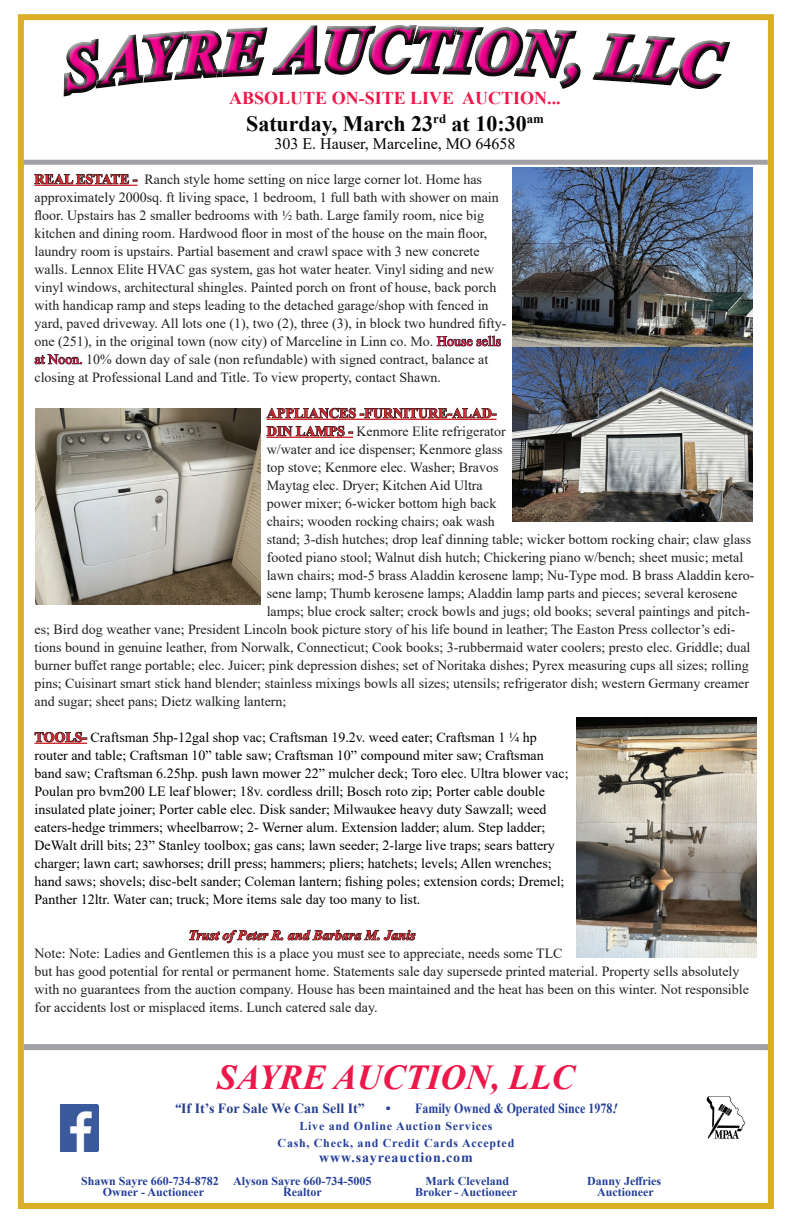
<style>
.page{position:relative;width:792px;height:1224px;background:#fff}
.page>*{position:absolute;margin:0;border:0;box-sizing:border-box;transform-origin:0 0}
.t1{font:italic 700 61.7px "Times New Roman";color:#ed028c}
.t2{font:italic 700 35px "Times New Roman";color:#ed1749}
.t3{font:700 22px "Times New Roman";color:#040503}
.t4{font:700 18px "Times New Roman";color:#ed1749}
.t5{font:16px "Times New Roman";color:#040503}
.t6{font:14px/18px "Times New Roman";color:#231f20}
.t7{font:14px/18px "Times New Roman";color:#000}
.t8{font:700 14px "Times New Roman";color:#233e98;scale:.85 1}
.t9{font:italic 700 14px "Times New Roman";color:#d1232a}
.t10{font:700 14px "Times New Roman";color:#253f8e}
.t11{font:700 14px "Times New Roman";color:#d1232a}
.t12{font:700 14px "Times New Roman";letter-spacing:.06em;color:#233e98}
.t13{font:700 12px "Times New Roman";color:#233e98}
.t14{font:700 12px/17px "Times New Roman";letter-spacing:.06em;color:#233e98;text-align:center}
.s1{font-weight:700;color:#d1232a}
.s2{color:#ed1749}
.s3{font-style:italic;color:#233e98}
.s4{color:#253f8e}
.s5{font-style:italic}
</style>
<div class="page">
<div style="left:18px;top:14px;width:756px;height:1195px;border:6px solid #dcae26"></div>
<div style="left:24px;top:160px;width:744px;height:5px;background:#a1a1a5"></div>
<svg style="left:56px;top:14px;width:680px;height:7px;fill:#dcae26"></svg>
<svg style="left:58px;top:17px;width:679px;height:26px"></svg>
<img style="left:61px;top:1105px;width:37px;height:46px">
<img style="left:706px;top:1096px;width:40px;height:43px">
<div style="left:24px;top:1044px;width:744px;height:6px;background:#a1a1a5"></div>
<hr style="left:34px;top:185px;width:103px;height:1px;background:#d1232a">
<hr style="left:267px;top:419px;width:230px;height:1px;background:#d1232a">
<hr style="left:267px;top:437px;width:86px;height:1px;background:#d1232a">
<hr style="left:34px;top:743px;width:53px;height:1px;background:#d1232a">
<svg style="left:34px;top:174px;width:103px;height:10px"></svg>
<svg style="left:437px;top:336px;width:64px;height:10px"></svg>
<svg style="left:34px;top:354px;width:48px;height:10px"></svg>
<svg style="left:266px;top:408px;width:230px;height:10px"></svg>
<svg style="left:266px;top:426px;width:87px;height:10px"></svg>
<svg style="left:35px;top:732px;width:52px;height:10px"></svg>
<svg style="left:189px;top:930px;width:227px;height:13px"></svg>
<img style="left:512px;top:167px;width:240px;height:355px">
<img style="left:36px;top:408px;width:225px;height:197px">
<img style="left:576px;top:717px;width:180px;height:240px">
<svg style="left:58px;top:25px;width:523px;height:72px"></svg>
<svg style="left:592px;top:33px;width:138px;height:56px"></svg>
<h1 class="t1" style="left:322px;top:7px;width:88px">UC</h1>
<p class="t4" style="left:229px;top:85px;width:333px">ABSOLUTE ON-SITE LIVE AUCTION...</p>
<h3 class="t3" style="left:246px;top:107px;width:299px">Saturday, March 23<sup>rd</sup> at 10:30<sup>am</sup></h3>
<p class="t5" style="left:274px;top:132px;width:243px">303 E. Hauser, Marceline, MO 64658</p>
<p class="t6" style="left:34px;top:170px;width:473px"><span class="s1">REAL ESTATE -</span> Ranch style home setting on nice large corner lot. Home has approximately 2000sq. ft living space, 1 bedroom, 1 full bath with shower on main floor. Upstairs has 2 smaller bedrooms with ½ bath. Large family room, nice big kitchen and dining room. Hardwood floor in most of the house on the main floor, laundry room is upstairs. Partial basement and crawl space with 3 new concrete walls. Lennox Elite HVAC gas system, gas hot water heater. Vinyl siding and new vinyl windows, architectural shingles. Painted porch on front of house, back porch with handicap ramp and steps leading to the detached garage/shop with fenced in yard, paved driveway. All lots one (1), two (2), three (3), in block two hundred fifty&shy;one (251), in the original town (now city) of Marceline in Linn co. Mo. <span class="s2">House sells at Noon.</span> 10% down day of sale (non refundable) with signed contract, balance at closing at Professional Land and Title. To view property, contact Shawn.</p>
<p class="t11" style="left:267px;top:403px;width:231px">APPLIANCES -FURNITURE-ALAD-</p>
<p class="t6" style="left:267px;top:422px;width:241px"><span class="s1">DIN LAMPS -</span> Kenmore Elite refrigerator</p>
<p class="t6" style="left:267px;top:440px;width:237px">w/water and ice dispenser; Kenmore glass</p>
<p class="t6" style="left:267px;top:458px;width:233px">top stove; Kenmore elec. Washer; Bravos</p>
<p class="t6" style="left:267px;top:476px;width:218px">Maytag elec. Dryer; Kitchen Aid Ultra</p>
<p class="t6" style="left:267px;top:494px;width:231px">power mixer; 6-wicker bottom high back</p>
<p class="t6" style="left:267px;top:512px;width:230px">chairs; wooden rocking chairs; oak wash</p>
<p class="t6" style="left:267px;top:530px;width:486px">stand; 3-dish hutches; drop leaf dinning table; wicker bottom rocking chair; claw glass</p>
<p class="t6" style="left:267px;top:548px;width:478px">footed piano stool; Walnut dish hutch; Chickering piano w/bench; sheet music; metal</p>
<p class="t6" style="left:267px;top:566px;width:489px">lawn chairs; mod-5 brass Aladdin kerosene lamp; Nu-Type mod. B brass Aladdin kero-</p>
<p class="t6" style="left:267px;top:584px;width:472px">sene lamp; Thumb kerosene lamps; Aladdin lamp parts and pieces; several kerosene</p>
<p class="t6" style="left:267px;top:602px;width:485px">lamps; blue crock salter; crock bowls and jugs; old books; several paintings and pitch-</p>
<p class="t6" style="left:34px;top:620px;width:702px">es; Bird dog weather vane; President Lincoln book picture story of his life bound in leather; The Easton Press collector’s edi-</p>
<p class="t6" style="left:34px;top:638px;width:718px">tions bound in genuine leather, from Norwalk, Connecticut; Cook books; 3-rubbermaid water coolers; presto elec. Griddle; dual</p>
<p class="t6" style="left:34px;top:656px;width:716px">burner buffet range portable; elec. Juicer; pink depression dishes; set of Noritaka dishes; Pyrex measuring cups all sizes; rolling</p>
<p class="t6" style="left:34px;top:674px;width:716px">pins; Cuisinart smart stick hand blender; stainless mixings bowls all sizes; utensils; refrigerator dish; western Germany creamer</p>
<p class="t6" style="left:34px;top:692px;width:253px">and sugar; sheet pans; Dietz walking lantern;</p>
<p class="t7" style="left:34px;top:728px;width:536px"><span class="s1">TOOLS-</span> Craftsman 5hp-12gal shop vac; Craftsman 19.2v. weed eater; Craftsman 1 ¼ hp router and table; Craftsman 10” table saw; Craftsman 10” compound miter saw; Craftsman band saw; Craftsman 6.25hp. push lawn mower 22” mulcher deck; Toro elec. Ultra blower vac; Poulan pro bvm200 LE leaf blower; 18v. cordless drill; Bosch roto zip; Porter cable double insulated plate joiner; Porter cable elec. Disk sander; Milwaukee heavy duty Sawzall; weed eaters-hedge trimmers; wheelbarrow; 2- Werner alum. Extension ladder; alum. Step ladder; DeWalt drill bits; 23” Stanley toolbox; gas cans; lawn seeder; 2-large live traps; sears battery charger; lawn cart; sawhorses; drill press; hammers; pliers; hatchets; levels; Allen wrenches; hand saws; shovels; disc-belt sander; Coleman lantern; fishing poles; extension cords; Dremel; Panther 12ltr. Water can; truck; More items sale day too many to list.</p>
<p class="t9" style="left:188px;top:925px;width:229px">Trust of Peter R. and Barbara M. Janis</p>
<p class="t6" style="left:34px;top:944px;width:716px">Note: Note: Ladies and Gentlemen this is a place you must see to appreciate, needs some TLC<br>but has good potential for rental or permanent home. Statements sale day supersede printed material. Property sells absolutely with no guarantees from the auction company. House has been maintained and the heat has been on this winter. Not responsible for accidents lost or misplaced items. Lunch catered sale day.</p>
<h2 class="t2" style="left:217px;top:1052px;width:359px">SAYRE AUCTION, LLC</h2>
<p class="t10" style="left:174px;top:1098px;width:192px"><span class="s3">“</span>If It’s For Sale We Can Sell It”</p>
<p class="t8" style="left:386px;top:1098px;width:274px"><span class="s4">•</span> Family Owned &amp; Operated Since 1978<span class="s5">!</span></p>
<p class="t14" style="left:278px;top:1117px;width:238px">Live and Online Auction Services<br>Cash, Check, and Credit Cards Accepted</p>
<p class="t12" style="left:319px;top:1147px;width:155px">www.sayreauction.com</p>
<p class="t13" style="left:81px;top:1172px;width:292px">Shawn Sayre 660-734-8782 Alyson Sayre 660-734-5005</p>
<p class="t13" style="left:426px;top:1172px;width:85px">Mark Cleveland</p>
<p class="t13" style="left:587px;top:1172px;width:76px">Danny Jeffries</p>
<p class="t13" style="left:103px;top:1184px;width:103px">Owner - Auctioneer</p>
<p class="t13" style="left:283px;top:1184px;width:40px">Realtor</p>
<p class="t13" style="left:415px;top:1184px;width:104px">Broker - Auctioneer</p>
<p class="t13" style="left:597px;top:1184px;width:58px">Auctioneer</p>
</div>
